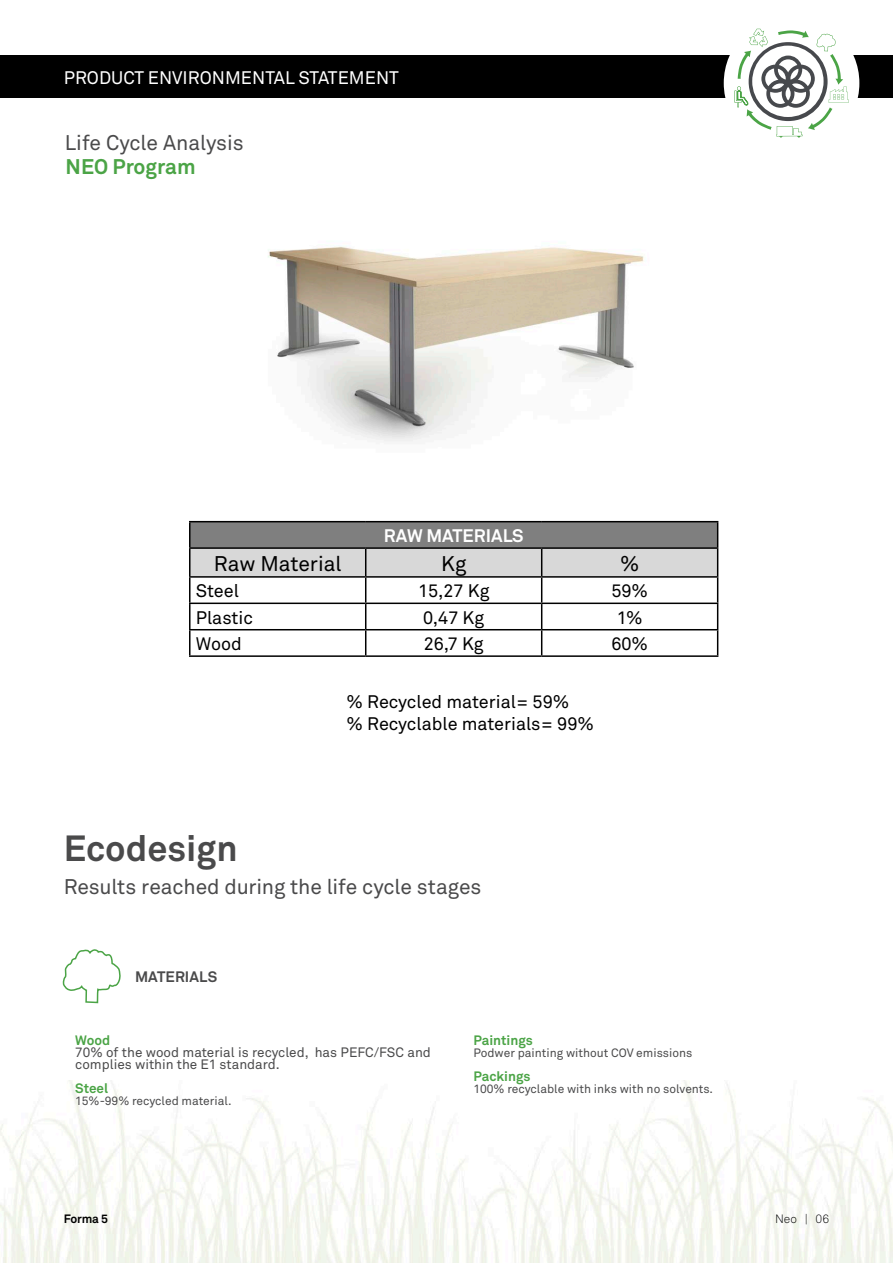
<style>
.page{position:relative;width:893px;height:1263px;background:#fff}
.page>*{position:absolute;margin:0;border:0;box-sizing:border-box;transform-origin:0 0}
.t1{font:700 36px "Akkurat";color:#4a4a4b}
.t2{font:21px "Akkurat";letter-spacing:-.005em;color:#4a4a4b}
.t3{font:21px "Akkurat";color:#000}
.t4{font:700 21px "Akkurat";color:#4ba446}
.t5{font:18px/21.6px "Akkurat";color:#000}
.t6{font:18px "Akkurat";color:#fff}
.t7{font:700 18px "Akkurat";color:#fff}
.t8{font:700 15px "Akkurat";letter-spacing:.005em;color:#4a4a4b}
.t9{font:13.5px/12px "Akkurat";color:#4a4a4b}
.t10{font:700 13.5px "Akkurat";color:#4ba446}
.t11{font:12px "Akkurat";color:#4a4a4b}
.t12{font:700 12px "Akkurat";letter-spacing:-.02em;color:#000}
.t13{font:300 12px "Akkurat";color:#000}
</style>
<div class="page">
<img style="left:0;top:1080px;width:893px;height:183px">
<div style="left:0;top:55px;width:893px;height:43px;background:#000"></div>
<div style="left:724px;top:15px;width:135px;height:136px;background:#fff;border-radius:50%"></div>
<svg style="left:735px;top:29px;width:114px;height:109px"></svg>
<svg style="left:62px;top:949px;width:59px;height:55px"></svg>
<img style="left:268px;top:246px;width:376px;height:196px">
<hr style="left:189px;top:655px;width:177px;height:2px;background:#000">
<hr style="left:366px;top:655px;width:176px;height:2px;background:#000">
<hr style="left:542px;top:655px;width:176px;height:2px;background:#000">
<svg style="left:189px;top:522px;width:529px;height:133px"></svg>
<hr style="left:189px;top:521px;width:177px;height:1px;background:#000">
<hr style="left:366px;top:521px;width:176px;height:1px;background:#000">
<hr style="left:542px;top:521px;width:176px;height:1px;background:#000">
<hr style="left:189px;top:547px;width:177px;height:2px;background:#000">
<hr style="left:366px;top:547px;width:176px;height:2px;background:#000">
<hr style="left:542px;top:547px;width:176px;height:2px;background:#000">
<h3 class="t6" style="left:64px;top:66px;width:337px">PRODUCT ENVIRONMENTAL STATEMENT</h3>
<h2 class="t2" style="left:65px;top:129px;width:180px">Life Cycle Analysis</h2>
<h2 class="t4" style="left:66px;top:153px;width:132px">NEO Program</h2>
<h3 class="t7" style="left:384px;top:524px;width:141px">RAW MATERIALS</h3>
<h2 class="t3" style="left:214px;top:550px;width:129px">Raw Material</h2>
<h2 class="t3" style="left:441px;top:550px;width:27px">Kg</h2>
<h2 class="t3" style="left:620px;top:550px;width:21px">%</h2>
<h3 class="t5" style="left:196px;top:580px;width:45px">Steel</h3>
<h3 class="t5" style="left:418px;top:580px;width:73px">15,27 Kg</h3>
<h3 class="t5" style="left:611px;top:580px;width:38px">59%</h3>
<h3 class="t5" style="left:196px;top:606px;width:59px">Plastic</h3>
<h3 class="t5" style="left:423px;top:606px;width:62px">0,47 Kg</h3>
<h3 class="t5" style="left:617px;top:606px;width:27px">1%</h3>
<h3 class="t5" style="left:196px;top:633px;width:48px">Wood</h3>
<h3 class="t5" style="left:424px;top:633px;width:61px">26,7 Kg</h3>
<h3 class="t5" style="left:611px;top:633px;width:38px">60%</h3>
<h3 class="t5" style="left:347px;top:691px;width:249px">% Recycled material= 59%<br>% Recyclable materials= 99%</h3>
<h1 class="t1" style="left:64px;top:826px;width:175px">Ecodesign</h1>
<h2 class="t2" style="left:64px;top:873px;width:419px">Results reached during the life cycle stages</h2>
<p class="t8" style="left:135px;top:968px;width:84px">MATERIALS</p>
<p class="t10" style="left:75px;top:1032px;width:37px">Wood</p>
<p class="t9" style="left:75px;top:1046px;width:357px">70% of the wood material is recycled, has PEFC/FSC and complies within the E1 standard.</p>
<p class="t10" style="left:75px;top:1080px;width:34px">Steel</p>
<p class="t11" style="left:75px;top:1093px;width:158px">15%-99% recycled material.</p>
<p class="t10" style="left:473px;top:1032px;width:61px">Paintings</p>
<p class="t11" style="left:473px;top:1045px;width:220px">Podwer painting without COV emissions</p>
<p class="t10" style="left:473px;top:1068px;width:59px">Packings</p>
<p class="t11" style="left:473px;top:1081px;width:241px">100% recyclable with inks with no solvents.</p>
<p class="t12" style="left:64px;top:1211px;width:46px">Forma 5</p>
<p class="t13" style="left:775px;top:1211px;width:56px">Neo | 06</p>
</div>
